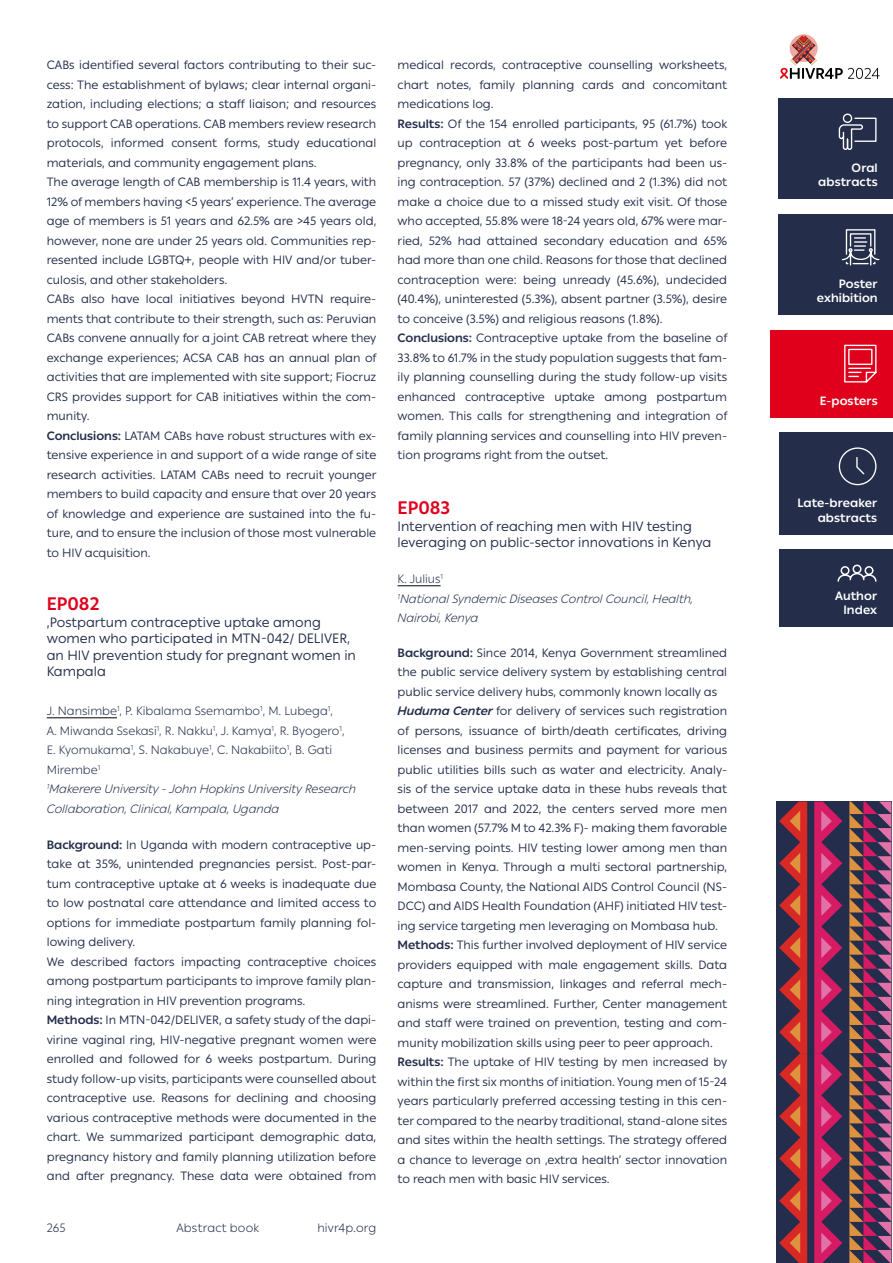
<style>
.page{position:relative;width:893px;height:1263px;background:#fff}
.page>*{position:absolute;margin:0;border:0;box-sizing:border-box;transform-origin:0 0}
.t1{font:700 18px "IAS Ribbon Sans";color:#e0001b}
.t2{font:13.5px/16.5px "IAS Ribbon Sans";color:#242d4a}
.t3{font:12px/19.5px "IAS Ribbon Sans";color:#242d4a}
.t4{font:300 12px/19.5px "IAS Ribbon Sans";color:#242d4a}
.t5{font:700 12px/14.4px "IAS Ribbon Sans";letter-spacing:.005em;color:#fff;text-align:right}
.t6{font:italic 300 12px/19.5px "IAS Ribbon Sans";color:#242d4a}
.t7{font:300 12px "IAS Ribbon Sans";letter-spacing:.02em;color:#242d4a}
.s1{font-weight:700}
.s2{font-style:italic}
.s3{font-style:normal}
.s4{font-weight:700;font-style:italic}
</style>
<div class="page">
<div style="left:771px;top:330px;width:122px;height:87px;background:#e0001b"></div>
<div style="left:778px;top:99px;width:115px;height:100px;background:#242d4a"></div>
<div style="left:778px;top:214px;width:115px;height:101px;background:#242d4a"></div>
<div style="left:776px;top:1053px;width:115px;height:210px;background:#242d4b"></div>
<div style="left:776px;top:801px;width:115px;height:252px;background:#242d4b"></div>
<svg style="left:779px;top:801px;width:112px;height:462px"></svg>
<svg style="left:790px;top:34px;width:28px;height:28px"></svg>
<svg style="left:780px;top:36px;width:100px;height:43px"></svg>
<svg style="left:844px;top:344px;width:33px;height:39px"></svg>
<svg style="left:838px;top:113px;width:39px;height:37px"></svg>
<svg style="left:841px;top:229px;width:39px;height:37px"></svg>
<div style="left:779px;top:550px;width:114px;height:77px;background:#242d4a"></div>
<div style="left:779px;top:432px;width:114px;height:103px;background:#242d4a"></div>
<svg style="left:837px;top:564px;width:40px;height:18px"></svg>
<svg style="left:838px;top:447px;width:39px;height:39px"></svg>
<hr style="left:47px;top:717px;width:70px;height:1px;background:#000">
<hr style="left:398px;top:585px;width:43px;height:1px;background:#000">
<p class="t3" style="left:47px;top:55px;width:331px">CABs identified several factors contributing to their suc&shy;cess: The establishment of bylaws; clear internal organi&shy;zation, including elections; a staff liaison; and resources to support CAB operations. CAB members review research protocols, informed consent forms, study educational materials, and community engagement plans.<br>The average length of CAB membership is 11.4 years, with 12% of members having &lt;5 years’ experience. The average age of members is 51 years and 62.5% are &gt;45 years old, however, none are under 25 years old. Communities rep&shy;resented include LGBTQ+, people with HIV and/or tuber&shy;culosis, and other stakeholders.<br>CABs also have local initiatives beyond HVTN require&shy;ments that contribute to their strength, such as: Peruvian CABs convene annually for a joint CAB retreat where they exchange experiences; ACSA CAB has an annual plan of activities that are implemented with site support; Fiocruz CRS provides support for CAB initiatives within the com&shy;munity.<br><span class="s1">Conclusions:</span> LATAM CABs have robust structures with ex&shy;tensive experience in and support of a wide range of site research activities. LATAM CABs need to recruit younger members to build capacity and ensure that over 20 years of knowledge and experience are sustained into the fu&shy;ture, and to ensure the inclusion of those most vulnerable to HIV acquisition.</p>
<h1 class="t1" style="left:47px;top:590px;width:54px">EP082</h1>
<p class="t2" style="left:47px;top:613px;width:311px">‚Postpartum contraceptive uptake among women who participated in MTN-042/ DELIVER, an HIV prevention study for pregnant women in Kampala</p>
<p class="t4" style="left:47px;top:701px;width:311px">J. Nansimbe<sup>1</sup>, P. Kibalama Ssemambo<sup>1</sup>, M. Lubega<sup>1</sup>,<br>A. Miwanda Ssekasi<sup>1</sup>, R. Nakku<sup>1</sup>, J. Kamya<sup>1</sup>, R. Byogero<sup>1</sup>, E. Kyomukama<sup>1</sup>, S. Nakabuye<sup>1</sup>, C. Nakabiito<sup>1</sup>, B. Gati Mirembe<sup>1<br></sup><sup>1</sup><span class="s2">Makerere University - John Hopkins University Research Collaboration, Clinical, Kampala, Uganda</span></p>
<p class="t3" style="left:47px;top:834px;width:331px"><span class="s1">Background:</span> In Uganda with modern contraceptive up&shy;take at 35%, unintended pregnancies persist. Post-par&shy;tum contraceptive uptake at 6 weeks is inadequate due to low postnatal care attendance and limited access to options for immediate postpartum family planning fol&shy;lowing delivery.<br>We described factors impacting contraceptive choices among postpartum participants to improve family plan&shy;ning integration in HIV prevention programs.<br><span class="s1">Methods:</span> In MTN-042/DELIVER, a safety study of the dapi&shy;virine vaginal ring, HIV-negative pregnant women were enrolled and followed for 6 weeks postpartum. During study follow-up visits, participants were counselled about contraceptive use. Reasons for declining and choosing various contraceptive methods were documented in the chart. We summarized participant demographic data, pregnancy history and family planning utilization before and after pregnancy. These data were obtained from</p>
<p class="t4" style="left:47px;top:1217px;width:20px">265</p>
<p class="t7" style="left:176px;top:1218px;width:84px">Abstract book</p>
<p class="t4" style="left:317px;top:1217px;width:60px">hivr4p.org</p>
<p class="t3" style="left:398px;top:55px;width:331px">medical records, contraceptive counselling worksheets, chart notes, family planning cards and concomitant medications log.<br><span class="s1">Results:</span> Of the 154 enrolled participants, 95 (61.7%) took up contraception at 6 weeks post-partum yet before pregnancy, only 33.8% of the participants had been us&shy;ing contraception. 57 (37%) declined and 2 (1.3%) did not make a choice due to a missed study exit visit. Of those who accepted, 55.8% were 18-24 years old, 67% were mar&shy;ried, 52% had attained secondary education and 65% had more than one child. Reasons for those that declined contraception were: being unready (45.6%), undecided (40.4%), uninterested (5.3%), absent partner (3.5%), desire to conceive (3.5%) and religious reasons (1.8%).<br><span class="s1">Conclusions:</span> Contraceptive uptake from the baseline of 33.8% to 61.7% in the study population suggests that fam&shy;ily planning counselling during the study follow-up visits enhanced contraceptive uptake among postpartum women. This calls for strengthening and integration of family planning services and counselling into HIV preven&shy;tion programs right from the outset.</p>
<h1 class="t1" style="left:398px;top:494px;width:54px">EP083</h1>
<p class="t2" style="left:398px;top:517px;width:315px">Intervention of reaching men with HIV testing leveraging on public-sector innovations in Kenya</p>
<p class="t6" style="left:398px;top:569px;width:297px"><span class="s3">K. Julius</span><sup>1<br></sup><sup>1</sup>National Syndemic Diseases Control Council, Health,<br>Nairobi, Kenya</p>
<p class="t3" style="left:398px;top:642px;width:331px"><span class="s1">Background:</span> Since 2014, Kenya Government streamlined the public service delivery system by establishing central public service delivery hubs, commonly known locally as <span class="s4">Huduma Center</span> for delivery of services such registration of persons, issuance of birth/death certificates, driving licenses and business permits and payment for various public utilities bills such as water and electricity. Analy&shy;sis of the service uptake data in these hubs reveals that between 2017 and 2022, the centers served more men than women (57.7% M to 42.3% F)- making them favorable men-serving points. HIV testing lower among men than women in Kenya. Through a multi sectoral partnership, Mombasa County, the National AIDS Control Council (NS-DCC) and AIDS Health Foundation (AHF) initiated HIV test&shy;ing service targeting men leveraging on Mombasa hub.<br><span class="s1">Methods:</span> This further involved deployment of HIV service providers equipped with male engagement skills. Data capture and transmission, linkages and referral mech&shy;anisms were streamlined. Further, Center management and staff were trained on prevention, testing and com&shy;munity mobilization skills using peer to peer approach.<br><span class="s1">Results:</span> The uptake of HIV testing by men increased by within the first six months of initiation. Young men of 15-24 years particularly preferred accessing testing in this cen&shy;ter compared to the nearby traditional, stand-alone sites and sites within the health settings. The strategy offered a chance to leverage on ‚extra health‘ sector innovation to reach men with basic HIV services.</p>
<p class="t5" style="left:818px;top:160px;width:61px">Oral abstracts</p>
<p class="t5" style="left:817px;top:276px;width:62px">Poster exhibition</p>
<p class="t5" style="left:820px;top:393px;width:59px">E-posters</p>
<p class="t5" style="left:797px;top:495px;width:81px">Late-breaker abstracts</p>
<p class="t5" style="left:835px;top:588px;width:43px">Author<br>Index</p>
</div>
